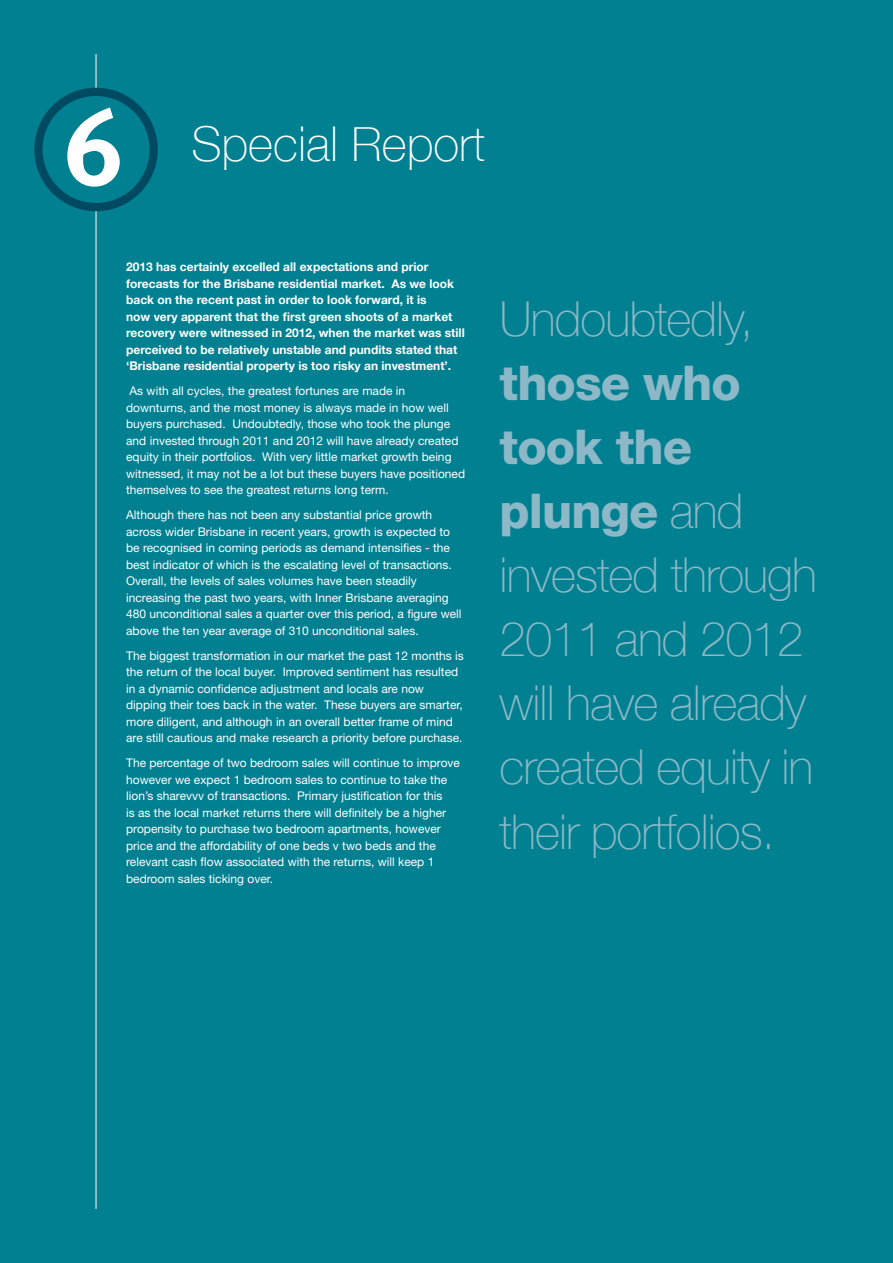
<style>
.page{position:relative;width:893px;height:1263px;background:#008090}
.page>*{position:absolute;margin:0;border:0;box-sizing:border-box;transform-origin:0 0}
.t1{font:700 108px "Meta Pro";color:#fff}
.t2{font:100 48px/64.1px "Helvetica Neue CE";letter-spacing:-.02em;color:#8db8c7}
.t3{font:800 48px/64.1px "Helvetica Neue";letter-spacing:-.02em;color:#8db8c7}
.t4{font:100 48px "Helvetica Neue CE";color:#fff}
.t5{font:12px/16.5px "Helvetica Neue LT Std";color:#fff}
.t6{font:700 12px/16.5px "Helvetica Neue";color:#fff}
.s1{font-family:"Helvetica Neue CE";font-weight:100}
</style>
<div class="page">
<hr style="left:96px;top:54px;width:1px;height:1155px;background:#fff">
<div style="left:38px;top:92px;width:116px;height:115px;background:#008090;border-radius:50%"></div>
<div style="left:34px;top:88px;width:124px;height:123px;border:8px solid #004a61;border-radius:50%"></div>
<h1 class="t1" style="left:62px;top:63px;width:65px">6</h1>
<h2 class="t4" style="left:191px;top:116px;width:295px">Special Report</h2>
<p class="t6" style="left:126px;top:258px;width:340px">2013 has certainly excelled all expectations and prior forecasts for the Brisbane residential market. As we look back on the recent past in order to look forward, it is<br>now very apparent that the first green shoots of a market recovery were witnessed in 2012, when the market was still perceived to be relatively unstable and pundits stated that ‘Brisbane residential property is too risky an investment’.</p>
<p class="t5" style="left:126px;top:382px;width:340px">As with all cycles, the greatest fortunes are made in downturns, and the most money is always made in how well buyers purchased. Undoubtedly, those who took the plunge and invested through 2011 and 2012 will have already created equity in their portfolios. With very little market growth being witnessed, it may not be a lot but these buyers have positioned themselves to see the greatest returns long term.</p>
<p class="t5" style="left:126px;top:506px;width:337px">Although there has not been any substantial price growth across wider Brisbane in recent years, growth is expected to be recognised in coming periods as demand intensifies - the best indicator of which is the escalating level of transactions.<br>Overall, the levels of sales volumes have been steadily increasing the past two years, with Inner Brisbane averaging 480 unconditional sales a quarter over this period, a figure well above the ten year average of 310 unconditional sales.</p>
<p class="t5" style="left:126px;top:647px;width:339px">The biggest transformation in our market the past 12 months is the return of the local buyer. Improved sentiment has resulted in a dynamic confidence adjustment and locals are now dipping their toes back in the water. These buyers are smarter, more diligent, and although in an overall better frame of mind are still cautious and make research a priority before purchase.</p>
<p class="t5" style="left:126px;top:754px;width:335px">The percentage of two bedroom sales will continue to improve however we expect 1 bedroom sales to continue to take the lion’s sharevvv of transactions. Primary justification for this<br>is as the local market returns there will definitely be a higher propensity to purchase two bedroom apartments, however price and the affordability of one beds v two beds and the relevant cash flow associated with the returns, will keep 1 bedroom sales ticking over.</p>
<h2 class="t2" style="left:500px;top:288px;width:255px">Undoubtedly,</h2>
<h2 class="t3" style="left:500px;top:351px;width:245px">those who took the plunge <span class="s1">and</span></h2>
<h2 class="t2" style="left:500px;top:544px;width:319px">invested through<br>2011 and 2012 will have already created equity in their portfolios.</h2>
</div>
